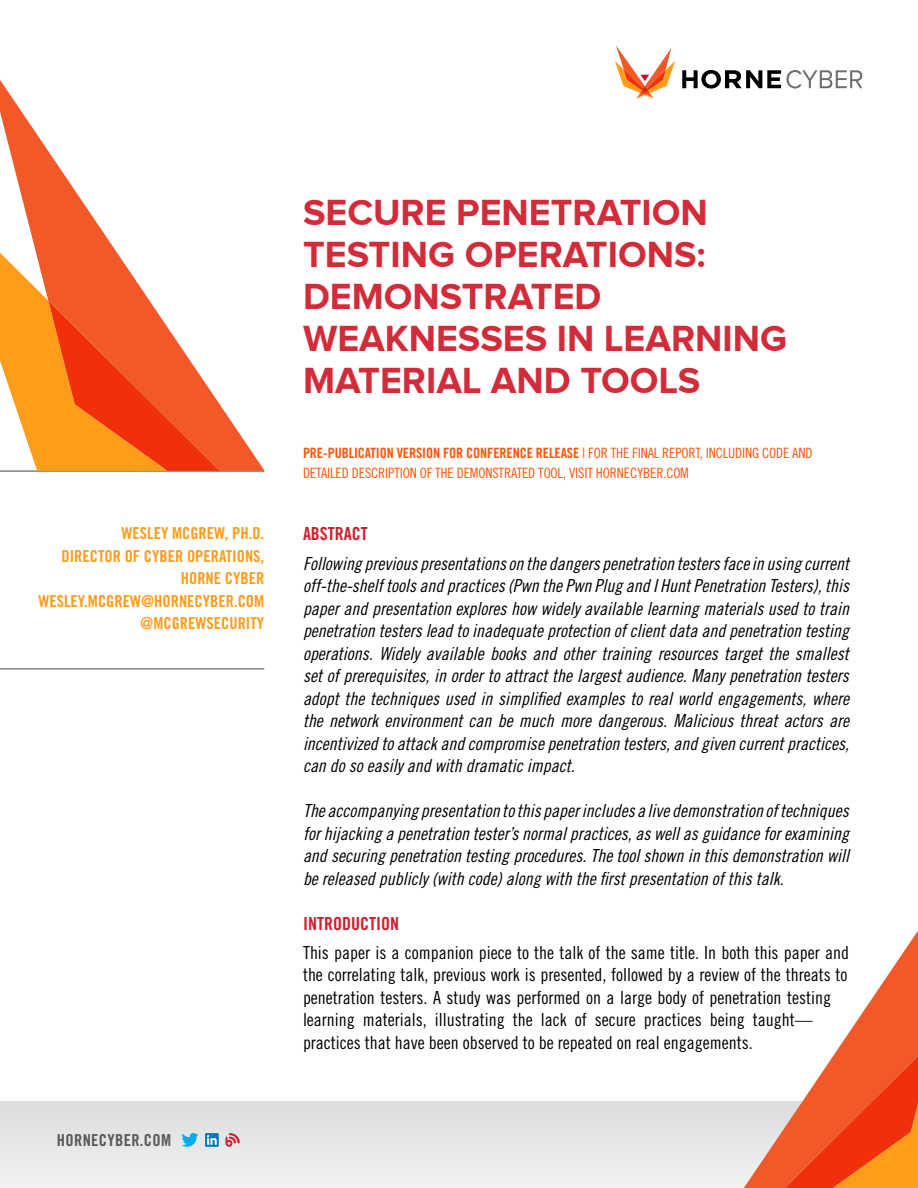
<style>
.page{position:relative;width:918px;height:1188px;background:#fff}
.page>*{position:absolute;margin:0;border:0;box-sizing:border-box;transform-origin:0 0}
.t1{font:700 37.5px/42px "Proxima Nova";color:#d22b39}
.t2{font:18px/22.5px "Trade Gothic Cond Eighteen Obl";color:#000;text-align:justify}
.t3{font:18px/22.5px "Trade Gothic Cond Eighteen";color:#000}
.t4{font:18px "Trade Gothic Bold Cond Twenty";color:#cf202e}
.t5{font:16.5px/22.5px "Trade Gothic Bold Cond Twenty";color:#ff9c1a;text-align:right}
.t6{font:16.5px "Trade Gothic Bold Cond Twenty";letter-spacing:.02em;color:#58595b}
.t7{font:14.25px "Trade Gothic Bold Cond Twenty";letter-spacing:-.01em;color:#ff540a}
.t8{font:14.25px "Trade Gothic Cond Eighteen";letter-spacing:-.01em;color:#ff540a}
.s1{font-family:"Trade Gothic Cond Eighteen"}
</style>
<div class="page">
<div style="left:0;top:1101px;width:918px;height:87px;background:#e6e7e8"></div>
<svg style="left:181px;top:1133px;width:17px;height:14px"></svg>
<div style="left:205px;top:1133px;width:14px;height:14px;background:#007bb6"></div>
<svg style="left:207px;top:1135px;width:10px;height:10px"></svg>
<svg style="left:225px;top:1133px;width:15px;height:14px"></svg>
<svg style="left:742px;top:931px;width:176px;height:257px"></svg>
<svg style="left:782px;top:985px;width:136px;height:203px"></svg>
<hr style="left:0;top:669px;width:264px;height:1px;background:#414042">
<hr style="left:0;top:471px;width:264px;height:1px;background:#414042">
<svg style="left:682px;top:70px;width:180px;height:19px"></svg>
<svg style="left:615px;top:45px;width:60px;height:54px"></svg>
<svg style="left:0;top:80px;width:265px;height:391px"></svg>
<svg style="left:0;top:253px;width:220px;height:218px"></svg>
<p class="t5" style="left:38px;top:522px;width:227px">WESLEY MCGREW, PH.D.<br>DIRECTOR OF CYBER OPERATIONS,<br>HORNE CYBER<br>WESLEY.MCGREW@HORNECYBER.COM @MCGREWSECURITY</p>
<p class="t6" style="left:57px;top:1130px;width:116px">HORNECYBER.COM</p>
<h1 class="t1" style="left:303px;top:191px;width:486px">SECURE PENETRATION<br>TESTING OPERATIONS:<br>DEMONSTRATED<br>WEAKNESSES IN LEARNING<br>MATERIAL AND TOOLS</h1>
<p class="t7" style="left:303px;top:445px;width:511px">PRE-PUBLICATION VERSION FOR CONFERENCE RELEASE <span class="s1">| FOR THE FINAL REPORT, INCLUDING CODE AND</span></p>
<p class="t8" style="left:303px;top:465px;width:388px">DETAILED DESCRIPTION OF THE DEMONSTRATED TOOL, VISIT HORNECYBER.COM</p>
<p class="t4" style="left:303px;top:523px;width:66px">ABSTRACT</p>
<p class="t2" style="left:303px;top:552px;width:548px">Following previous presentations on the dangers penetration testers face in using current off-the-shelf tools and practices (Pwn the Pwn Plug and I Hunt Penetration Testers), this paper and presentation explores how widely available learning materials used to train penetration testers lead to inadequate protection of client data and penetration testing operations. Widely available books and other training resources target the smallest set of prerequisites, in order to attract the largest audience. Many penetration testers adopt the techniques used in simplified examples to real world engagements, where the network environment can be much more dangerous. Malicious threat actors are incentivized to attack and compromise penetration testers, and given current practices, can do so easily and with dramatic impact.</p>
<p class="t2" style="left:303px;top:799px;width:548px">The accompanying presentation to this paper includes a live demonstration of techniques for hijacking a penetration tester’s normal practices, as well as guidance for examining and securing penetration testing procedures. The tool shown in this demonstration will be released publicly (with code) along with the first presentation of this talk.</p>
<p class="t4" style="left:303px;top:912px;width:98px">INTRODUCTION</p>
<p class="t3" style="left:303px;top:941px;width:547px">This paper is a companion piece to the talk of the same title. In both this paper and the correlating talk, previous work is presented, followed by a review of the threats to penetration testers. A study was performed on a large body of penetration testing learning materials, illustrating the lack of secure practices being taught— practices that have been observed to be repeated on real engagements.</p>
</div>
